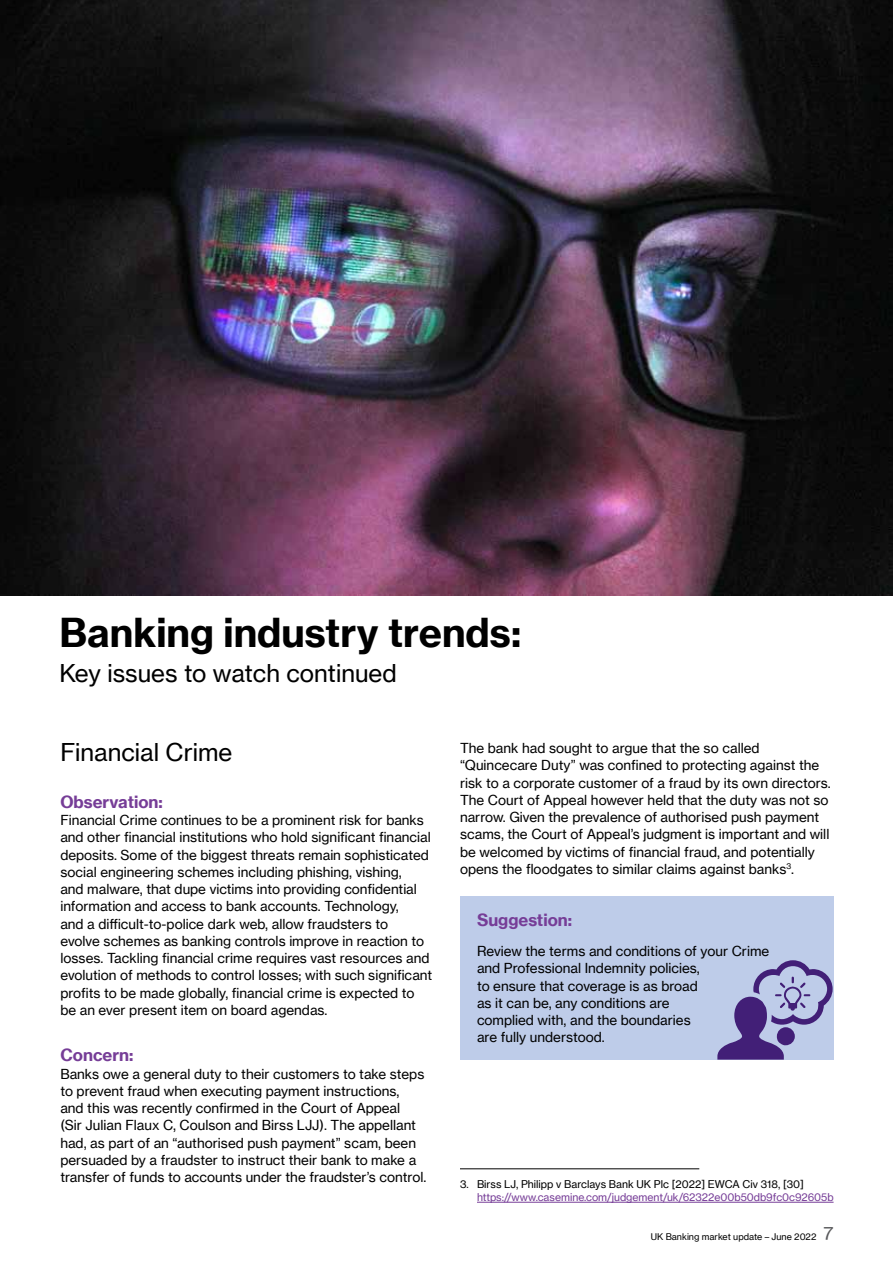
<style>
.page{position:relative;width:893px;height:1263px;background:#fff}
.page>*{position:absolute;margin:0;border:0;box-sizing:border-box;transform-origin:0 0}
.t1{font:39px "N Haas Grotesk TX Pro 75 Bd";color:#000}
.t2{font:24px "N Haas Grotesk TX Pro 55 Rg";color:#000}
.t3{font:16.5px "N Haas Grotesk TX Pro 75 Bd";color:#763d97}
.t4{font:13.5px/17.2px "N Haas Grotesk TX Pro 55 Rg";color:#000}
.t5{font:10.5px "N Haas Grotesk TX Pro 55 Rg";color:#763d97}
.t6{font:10.5px "N Haas Grotesk TX Pro 55 Rg";color:#000}
.t7{font:9px "N Haas Grotesk TX Pro 55 Rg";color:#000}
.s1{font-size:18px;color:#58595b}
</style>
<div class="page">
<div style="left:460px;top:896px;width:374px;height:163px;background:#becce9"></div>
<svg style="left:717px;top:960px;width:116px;height:99px"></svg>
<img style="left:0;top:0;width:893px;height:596px">
<hr style="left:477px;top:1202px;width:357px;height:1px;background:#763d97">
<hr style="left:460px;top:1168px;width:239px;height:1px;background:#000">
<h1 class="t1" style="left:59px;top:608px;width:463px">Banking industry trends:</h1>
<h2 class="t2" style="left:59px;top:658px;width:339px">Key issues to watch continued</h2>
<h2 class="t2" style="left:60px;top:738px;width:174px">Financial Crime</h2>
<p class="t3" style="left:60px;top:791px;width:104px">Observation:</p>
<p class="t4" style="left:60px;top:811px;width:373px">Financial Crime continues to be a prominent risk for banks and other financial institutions who hold significant financial deposits. Some of the biggest threats remain sophisticated social engineering schemes including phishing, vishing,<br>and malware, that dupe victims into providing confidential information and access to bank accounts. Technology,<br>and a difficult-to-police dark web, allow fraudsters to<br>evolve schemes as banking controls improve in reaction to losses. Tackling financial crime requires vast resources and evolution of methods to control losses; with such significant profits to be made globally, financial crime is expected to be an ever present item on board agendas.</p>
<p class="t3" style="left:60px;top:1045px;width:75px">Concern:</p>
<p class="t4" style="left:60px;top:1065px;width:367px">Banks owe a general duty to their customers to take steps to prevent fraud when executing payment instructions,<br>and this was recently confirmed in the Court of Appeal<br>(Sir Julian Flaux C, Coulson and Birss LJJ). The appellant had, as part of an “authorised push payment” scam, been persuaded by a fraudster to instruct their bank to make a transfer of funds to accounts under the fraudster’s control.</p>
<p class="t4" style="left:460px;top:739px;width:372px">The bank had sought to argue that the so called “Quincecare Duty” was confined to protecting against the risk to a corporate customer of a fraud by its own directors.<br>The Court of Appeal however held that the duty was not so narrow. Given the prevalence of authorised push payment scams, the Court of Appeal’s judgment is important and will be welcomed by victims of financial fraud, and potentially opens the floodgates to similar claims against banks<sup>3</sup>.</p>
<p class="t3" style="left:477px;top:910px;width:97px">Suggestion:</p>
<p class="t4" style="left:477px;top:942px;width:294px">Review the terms and conditions of your Crime and Professional Indemnity policies,<br>to ensure that coverage is as broad<br>as it can be, any conditions are<br>complied with, and the boundaries<br>are fully understood.</p>
<p class="t6" style="left:460px;top:1177px;width:345px">3. Birss LJ, Philipp v Barclays Bank UK Plc [2022] EWCA Civ 318, [30]</p>
<p class="t5" style="left:477px;top:1191px;width:358px">https://www.casemine.com/judgement/uk/62322e00b50db9fc0c92605b</p>
<p class="t7" style="left:651px;top:1231px;width:184px">UK Banking market update – June 2022 <span class="s1">7</span></p>
</div>
